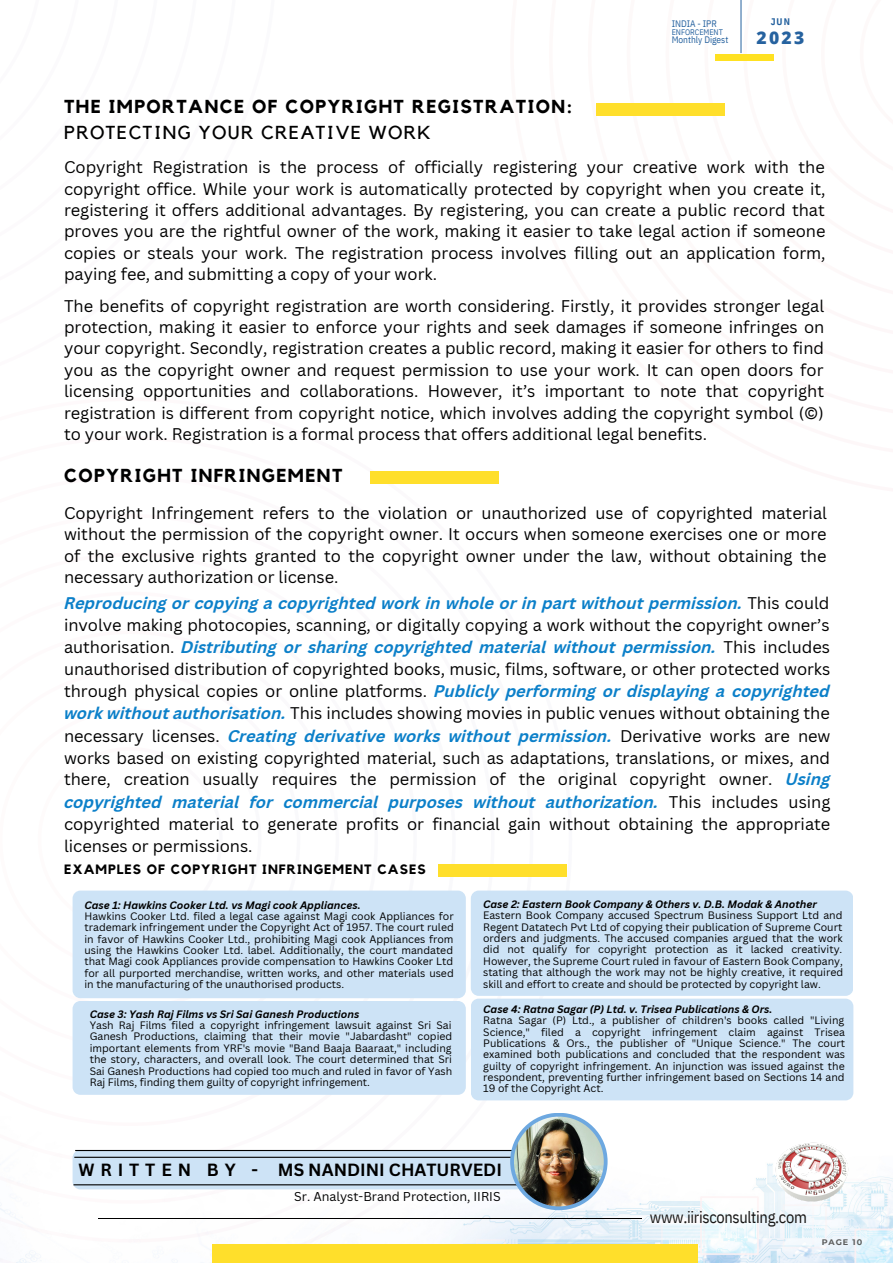
<style>
.page{position:relative;width:893px;height:1264px;background:#fff}
.page>*{position:absolute;margin:0;border:0;box-sizing:border-box;transform-origin:0 0}
.t1{font:700 18.75px "Kollektif";letter-spacing:.075em;color:#000}
.t2{font:18.75px "Kollektif";letter-spacing:.075em;color:#000}
.t3{font:800 17.4px "Open Sans";color:#26629f}
.t4{font:700 17.25px "Canva Sans";color:#000}
.t5{font:700 17.25px "Canva Sans";letter-spacing:.34em;color:#000}
.t6{font:16.5px/21.3px "Canva Sans";color:#000;text-align:justify}
.t7{font:16.35px "IBM Plex Sans Cond";letter-spacing:-.02em;color:#171615}
.t8{font:700 13.5px "Kollektif";letter-spacing:.075em;color:#000}
.t9{font:12.45px "Canva Sans";color:#000}
.t10{font:10.5px/11.4px "Canva Sans";color:#000;text-align:justify}
.t11{font:italic 700 10.5px "Canva Sans";color:#000}
.t12{font:700 9.6px "IBM Plex Sans Cond";color:#26629f}
.t13{font:9.45px "IBM Plex Sans Cond";color:#26629f}
.t14{font:8.1px "IBM Plex Sans Cond";color:#26629f}
.t15{font:700 8.1px "Montserrat";letter-spacing:.12em;color:#5c5c5c}
.s1{font-weight:700;font-style:italic;color:#0c80c9}
</style>
<div class="page">
<img style="left:572px;top:1046px;width:320px;height:216px">
<svg style="left:0;top:471px;width:572px;height:791px"></svg>
<img style="left:765px;top:1133px;width:96px;height:75px">
<hr style="left:98px;top:1217px;width:543px;height:1px;background:#000">
<div style="left:212px;top:1244px;width:486px;height:18px;background:#ffdf2b"></div>
<hr style="left:740px;top:0;width:1px;height:53px;background:#26629f">
<div style="left:715px;top:55px;width:58px;height:6px;background:#ffe121"></div>
<div style="left:73px;top:890px;width:393px;height:108px;background:#cde3f6;border-radius:8px"></div>
<div style="left:471px;top:890px;width:382px;height:105px;background:#cde3f6;border-radius:8px"></div>
<div style="left:73px;top:998px;width:780px;height:102px;background:#cde3f6"></div>
<div style="left:438px;top:864px;width:128px;height:12px;background:#ffdf2b"></div>
<div style="left:73px;top:1149px;width:451px;height:40px;background:#cde3f6;border-radius:8px"></div>
<hr style="left:75px;top:1149px;width:443px;height:2px;background:#000">
<hr style="left:73px;top:1184px;width:446px;height:1px;background:#000">
<hr style="left:74px;top:1156px;width:444px;height:1px;background:#000">
<svg style="left:510px;top:1112px;width:97px;height:98px"></svg>
<img style="left:514px;top:1116px;width:89px;height:90px;border-radius:50%">
<div style="left:370px;top:471px;width:128px;height:12px;background:#ffdf2b"></div>
<div style="left:596px;top:103px;width:128px;height:12px;background:#ffdf2b"></div>
<p class="t12" style="left:770px;top:15px;width:21px">JUN</p>
<p class="t13" style="left:671px;top:17px;width:47px">INDIA - IPR</p>
<p class="t14" style="left:671px;top:26px;width:53px">ENFORCEMENT</p>
<p class="t13" style="left:671px;top:33px;width:58px">Monthly Digest</p>
<p class="t3" style="left:756px;top:25px;width:49px">2023</p>
<p class="t1" style="left:64px;top:98px;width:510px">THE IMPORTANCE OF COPYRIGHT REGISTRATION:</p>
<p class="t2" style="left:64px;top:124px;width:368px">PROTECTING YOUR CREATIVE WORK</p>
<p class="t6" style="left:64px;top:156px;width:763px">Copyright Registration is the process of officially registering your creative work with the copyright office. While your work is automatically protected by copyright when you create it, registering it offers additional advantages. By registering, you can create a public record that proves you are the rightful owner of the work, making it easier to take legal action if someone copies or steals your work. The registration process involves filling out an application form, paying fee, and submitting a copy of your work.</p>
<p class="t6" style="left:64px;top:294px;width:761px">The benefits of copyright registration are worth considering. Firstly, it provides stronger legal protection, making it easier to enforce your rights and seek damages if someone infringes on your copyright. Secondly, registration creates a public record, making it easier for others to find you as the copyright owner and request permission to use your work. It can open doors for licensing opportunities and collaborations. However, it’s important to note that copyright registration is different from copyright notice, which involves adding the copyright symbol (©) to your work. Registration is a formal process that offers additional legal benefits.</p>
<p class="t1" style="left:64px;top:466px;width:280px">COPYRIGHT INFRINGEMENT</p>
<p class="t6" style="left:64px;top:501px;width:764px">Copyright Infringement refers to the violation or unauthorized use of copyrighted material without the permission of the copyright owner. It occurs when someone exercises one or more of the exclusive rights granted to the copyright owner under the law, without obtaining the necessary authorization or license.</p>
<p class="t6" style="left:64px;top:591px;width:768px;line-height:22px"><span class="s1">Reproducing or copying a copyrighted work in whole or in part without permission.</span> This could involve making photocopies, scanning, or digitally copying a work without the copyright owner’s authorisation. <span class="s1">Distributing or sharing copyrighted material without permission.</span> This includes unauthorised distribution of copyrighted books, music, films, software, or other protected works through physical copies or online platforms. <span class="s1">Publicly performing or displaying a copyrighted work without authorisation.</span> This includes showing movies in public venues without obtaining the necessary licenses. <span class="s1">Creating derivative works without permission.</span> Derivative works are new works based on existing copyrighted material, such as adaptations, translations, or mixes, and there, creation usually requires the permission of the original copyright owner. <span class="s1">Using copyrighted material for commercial purposes without authorization.</span> This includes using copyrighted material to generate profits or financial gain without obtaining the appropriate licenses or permissions.</p>
<p class="t8" style="left:64px;top:863px;width:363px">EXAMPLES OF COPYRIGHT INFRINGEMENT CASES</p>
<p class="t11" style="left:84px;top:897px;width:277px">Case 1: Hawkins Cooker Ltd. vs Magi cook Appliances.</p>
<p class="t10" style="left:84px;top:910px;width:371px">Hawkins Cooker Ltd. filed a legal case against Magi cook Appliances for trademark infringement under the Copyright Act of 1957. The court ruled in favor of Hawkins Cooker Ltd., prohibiting Magi cook Appliances from using the Hawkins Cooker Ltd. label. Additionally, the court mandated that Magi cook Appliances provide compensation to Hawkins Cooker Ltd for all purported merchandise, written works, and other materials used in the manufacturing of the unauthorised products.</p>
<p class="t11" style="left:90px;top:1006px;width:271px">Case 3: Yash Raj Films vs Sri Sai Ganesh Productions</p>
<p class="t10" style="left:90px;top:1019px;width:364px">Yash Raj Films filed a copyright infringement lawsuit against Sri Sai Ganesh Productions, claiming that their movie "Jabardasht" copied important elements from YRF's movie "Band Baaja Baaraat," including the story, characters, and overall look. The court determined that Sri Sai Ganesh Productions had copied too much and ruled in favor of Yash Raj Films, finding them guilty of copyright infringement.</p>
<p class="t11" style="left:483px;top:896px;width:335px">Case 2: Eastern Book Company &amp; Others v. D.B. Modak &amp; Another</p>
<p class="t10" style="left:483px;top:909px;width:361px">Eastern Book Company accused Spectrum Business Support Ltd and Regent Datatech Pvt Ltd of copying their publication of Supreme Court orders and judgments. The accused companies argued that the work did not qualify for copyright protection as it lacked creativity.<br>However, the Supreme Court ruled in favour of Eastern Book Company, stating that although the work may not be highly creative, it required skill and effort to create and should be protected by copyright law.</p>
<p class="t11" style="left:483px;top:1001px;width:290px">Case 4: Ratna Sagar (P) Ltd. v. Trisea Publications &amp; Ors.</p>
<p class="t10" style="left:483px;top:1014px;width:363px">Ratna Sagar (P) Ltd., a publisher of children's books called "Living Science," filed a copyright infringement claim against Trisea Publications &amp; Ors., the publisher of "Unique Science." The court examined both publications and concluded that the respondent was guilty of copyright infringement. An injunction was issued against the respondent, preventing further infringement based on Sections 14 and 19 of the Copyright Act.</p>
<p class="t5" style="left:79px;top:1157px;width:181px">WRITTEN BY -</p>
<p class="t4" style="left:278px;top:1157px;width:225px">MS NANDINI CHATURVEDI</p>
<p class="t9" style="left:294px;top:1187px;width:208px">Sr. Analyst-Brand Protection, IIRIS</p>
<p class="t7" style="left:650px;top:1205px;width:158px">www.iirisconsulting.com</p>
<p class="t15" style="left:821px;top:1236px;width:42px">PAGE 10</p>
</div>
